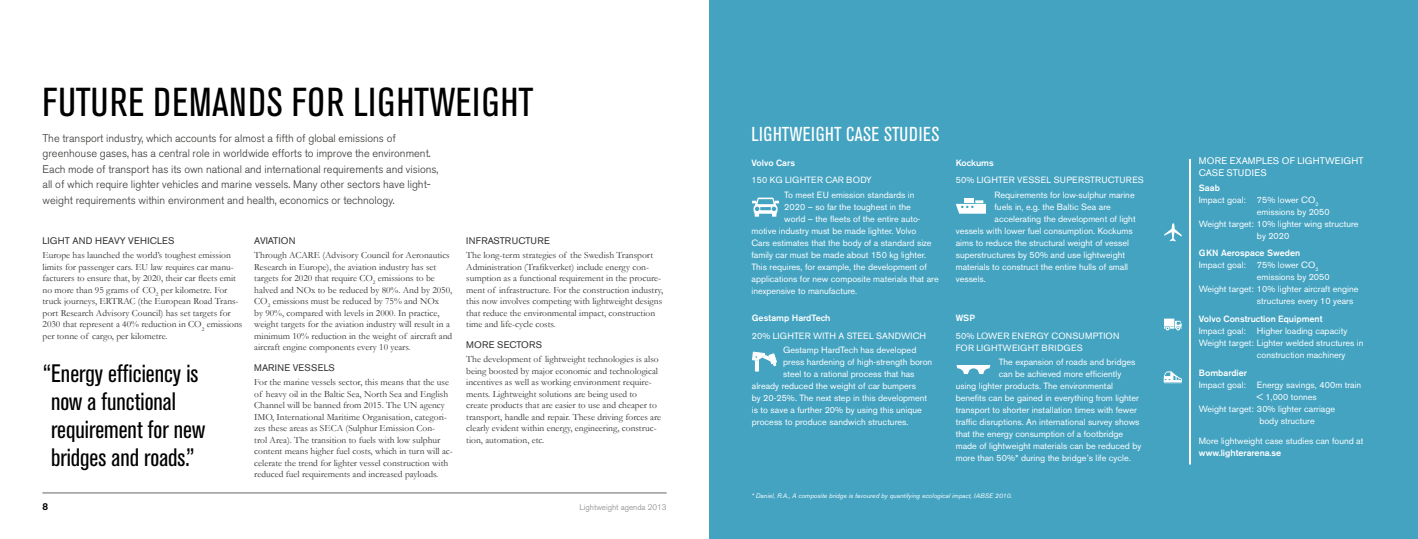
<style>
.page{position:relative;width:1418px;height:539px;background:#fff}
.page>*{position:absolute;margin:0;border:0;box-sizing:border-box;transform-origin:0 0}
.t1{font:condensed 40px "Akzidenz Grotesk BE";letter-spacing:.02em;color:#000}
.t2{font:condensed 25px/28px "Akzidenz Grotesk BE";color:#000}
.t3{font:condensed 20px "Akzidenz Grotesk BE";letter-spacing:.02em;color:#fff}
.t4{font:300 11px/15.5px "Akzidenz Grotesk BE";color:#30302e}
.t5{font:500 10px "Akzidenz Grotesk BE";color:#000}
.t6{font:9.5px/11.5px "Garamond";color:#30302e}
.t7{font:9.5px "Akzidenz Grotesk BE";letter-spacing:.02em;color:#30302e}
.t8{font:9.5px/12px "Akzidenz Grotesk BE";letter-spacing:.02em;color:#fff}
.t9{font:9.5px "Akzidenz Grotesk BE";color:#30302e}
.t10{font:9px/14.8px "Akzidenz Grotesk BE";color:#fff}
.t11{font:500 9px "Akzidenz Grotesk BE";color:#fff}
.t12{font:9px/12px "Akzidenz Grotesk BE";letter-spacing:.02em;color:#fff}
.t13{font:300 8px "Akzidenz Grotesk BE";color:#808180}
.t14{font:italic 6.5px "Akzidenz Grotesk BE";color:#fff}
</style>
<div class="page">
<hr style="left:43px;top:492px;width:623px;height:1px;background:#979797">
<div style="left:709px;top:0;width:708px;height:539px;background:#43a3c1"></div>
<svg style="left:1164px;top:223px;width:17px;height:18px"></svg>
<svg style="left:752px;top:197px;width:27px;height:20px"></svg>
<svg style="left:956px;top:365px;width:34px;height:9px"></svg>
<svg style="left:955px;top:198px;width:31px;height:16px"></svg>
<hr style="left:1188px;top:159px;width:2px;height:305px;background:#fff">
<svg style="left:752px;top:351px;width:25px;height:20px"></svg>
<svg style="left:1163px;top:371px;width:18px;height:12px"></svg>
<svg style="left:1164px;top:318px;width:17px;height:12px"></svg>
<h1 class="t1" style="left:43px;top:80px;width:492px">FUTURE DEMANDS FOR LIGHTWEIGHT</h1>
<p class="t4" style="left:43px;top:130px;width:397px">The transport industry, which accounts for almost a fifth of global emissions of greenhouse gases, has a central role in worldwide efforts to improve the environment.<br>Each mode of transport has its own national and international requirements and visions, all of which require lighter vehicles and marine vessels. Many other sectors have light&shy;weight requirements within environment and health, economics or technology.</p>
<p class="t7" style="left:43px;top:235px;width:133px">LIGHT AND HEAVY VEHICLES</p>
<p class="t6" style="left:43px;top:249px;width:201px">Europe has launched the world’s toughest emission limits for passenger cars. EU law requires car manu&shy;facturers to ensure that, by 2020, their car fleets emit no more than 95 grams of CO<sub>2</sub> per kilometre. For truck journeys, ERTRAC (the European Road Trans&shy;port Research Advisory Council) has set targets for 2030 that represent a 40% reduction in CO<sub>2</sub> emissions per tonne of cargo, per kilometre.</p>
<p class="t9" style="left:254px;top:235px;width:43px">AVIATION</p>
<p class="t6" style="left:254px;top:249px;width:199px">Through ACARE (Advisory Council for Aeronautics Research in Europe), the aviation industry has set targets for 2020 that require CO<sub>2</sub> emissions to be halved and NOx to be reduced by 80%. And by 2050, CO<sub>2</sub> emissions must be reduced by 75% and NOx<br>by 90%, compared with levels in 2000. In practice, weight targets for the aviation industry will result in a minimum 10% reduction in the weight of aircraft and aircraft engine components every 10 years.</p>
<p class="t7" style="left:254px;top:362px;width:82px">MARINE VESSELS</p>
<p class="t6" style="left:254px;top:376px;width:200px">For the marine vessels sector, this means that the use of heavy oil in the Baltic Sea, North Sea and English Channel will be banned from 2015. The UN agency IMO, International Maritime Organisation, categori&shy;zes these areas as SECA (Sulphur Emission Con-<br>trol Area). The transition to fuels with low sulphur content means higher fuel costs, which in turn will ac&shy;celerate the trend for lighter vessel construction with reduced fuel requirements and increased payloads.</p>
<h2 class="t2" style="left:51px;top:359px;width:156px;text-indent:-8px">“Energy efficiency is now a functional requirement for new bridges and roads.”</h2>
<p class="t7" style="left:466px;top:235px;width:85px">INFRASTRUCTURE</p>
<p class="t6" style="left:466px;top:249px;width:198px">The long-term strategies of the Swedish Transport Administration (Trafikverket) include energy con&shy;sumption as a functional requirement in the procure&shy;ment of infrastructure. For the construction industry, this now involves competing with lightweight designs that reduce the environmental impact, construction time and life-cycle costs.</p>
<p class="t7" style="left:466px;top:339px;width:77px">MORE SECTORS</p>
<p class="t6" style="left:466px;top:353px;width:196px">The development of lightweight technologies is also being boosted by major economic and technological incentives as well as working environment require&shy;ments. Lightweight solutions are being used to<br>create products that are easier to use and cheaper to transport, handle and repair. These driving forces are clearly evident within energy, engineering, construc&shy;tion, automation, etc.</p>
<p class="t5" style="left:43px;top:500px;width:7px">8</p>
<p class="t13" style="left:579px;top:502px;width:89px">Lightweight agenda 2013</p>
<h3 class="t3" style="left:751px;top:123px;width:189px">LIGHTWEIGHT CASE STUDIES</h3>
<p class="t11" style="left:751px;top:157px;width:45px">Volvo Cars</p>
<p class="t10" style="left:784px;top:173px;width:132px;text-indent:-33px">150 KG LIGHTER CAR BODY<br>To meet EU emission standards in</p>
<p class="t10" style="left:784px;top:199px;width:128px">2020 – so far the toughest in the</p>
<p class="t10" style="left:784px;top:211px;width:138px">world – the fleets of the entire auto-</p>
<p class="t10" style="left:751px;top:223px;width:166px">motive industry must be made lighter. Volvo</p>
<p class="t10" style="left:751px;top:235px;width:182px">Cars estimates that the body of a standard size</p>
<p class="t10" style="left:751px;top:247px;width:176px">family car must be made about 150 kg lighter.</p>
<p class="t10" style="left:751px;top:259px;width:177px">This requires, for example, the development of</p>
<p class="t10" style="left:751px;top:271px;width:189px">applications for new composite materials that are</p>
<p class="t10" style="left:751px;top:283px;width:107px">inexpensive to manufacture.</p>
<p class="t11" style="left:752px;top:312px;width:80px">Gestamp HardTech</p>
<p class="t10" style="left:783px;top:328px;width:144px;text-indent:-31px">20% LIGHTER WITH A STEEL SANDWICH<br>Gestamp HardTech has developed</p>
<p class="t10" style="left:783px;top:355px;width:151px">press hardening of high-strength boron</p>
<p class="t10" style="left:783px;top:367px;width:133px">steel to a rational process that has</p>
<p class="t10" style="left:752px;top:379px;width:166px">already reduced the weight of car bumpers</p>
<p class="t10" style="left:752px;top:391px;width:177px">by 20-25%. The next step in this development</p>
<p class="t10" style="left:752px;top:403px;width:171px">is to save a further 20% by using this unique</p>
<p class="t10" style="left:752px;top:415px;width:158px">process to produce sandwich structures.</p>
<p class="t11" style="left:955px;top:157px;width:40px">Kockums</p>
<p class="t10" style="left:994px;top:173px;width:151px;text-indent:-39px">50% LIGHTER VESSEL SUPERSTRUCTURES<br>Requirements for low-sulphur marine</p>
<p class="t10" style="left:994px;top:199px;width:118px">fuels in, e.g. the Baltic Sea are</p>
<p class="t10" style="left:994px;top:211px;width:143px">accelerating the development of light</p>
<p class="t10" style="left:955px;top:223px;width:178px">vessels with lower fuel consumption. Kockums</p>
<p class="t10" style="left:955px;top:235px;width:175px">aims to reduce the structural weight of vessel</p>
<p class="t10" style="left:955px;top:247px;width:171px">superstructures by 50% and use lightweight</p>
<p class="t10" style="left:955px;top:259px;width:174px">materials to construct the entire hulls of small</p>
<p class="t10" style="left:955px;top:271px;width:32px">vessels.</p>
<p class="t11" style="left:955px;top:312px;width:21px">WSP</p>
<p class="t12" style="left:955px;top:329px;width:165px">50% LOWER ENERGY CONSUMPTION<br>FOR LIGHTWEIGHT BRIDGES</p>
<p class="t10" style="left:998px;top:355px;width:138px">The expansion of roads and bridges</p>
<p class="t10" style="left:998px;top:367px;width:124px">can be achieved more efficiently</p>
<p class="t10" style="left:955px;top:379px;width:159px">using lighter products. The environmental</p>
<p class="t10" style="left:955px;top:391px;width:185px">benefits can be gained in everything from lighter</p>
<p class="t10" style="left:955px;top:403px;width:183px">transport to shorter installation times with fewer</p>
<p class="t10" style="left:955px;top:415px;width:185px">traffic disruptions. An international survey shows</p>
<p class="t10" style="left:955px;top:427px;width:169px">that the energy consumption of a footbridge</p>
<p class="t10" style="left:955px;top:439px;width:187px">made of lightweight materials can be reduced by</p>
<p class="t10" style="left:955px;top:451px;width:176px">more than 50%* during the bridge’s life cycle.</p>
<p class="t14" style="left:751px;top:492px;width:262px">* Daniel, R.A., A composite bridge is favoured by quantifying ecological impact, IABSE 2010.</p>
<p class="t8" style="left:1198px;top:155px;width:166px">MORE EXAMPLES OF LIGHTWEIGHT<br>CASE STUDIES</p>
<p class="t11" style="left:1198px;top:182px;width:23px">Saab</p>
<p class="t10" style="left:1198px;top:192px;width:121px">Impact goal: 75% lower CO<sub>2</sub></p>
<p class="t10" style="left:1256px;top:204px;width:74px">emissions by 2050</p>
<p class="t10" style="left:1198px;top:216px;width:161px">Weight target: 10% lighter wing structure</p>
<p class="t10" style="left:1256px;top:228px;width:34px">by 2020</p>
<p class="t11" style="left:1198px;top:247px;width:103px">GKN Aerospace Sweden</p>
<p class="t10" style="left:1198px;top:258px;width:121px">Impact goal: 75% lower CO<sub>2</sub></p>
<p class="t10" style="left:1256px;top:270px;width:74px">emissions by 2050</p>
<p class="t10" style="left:1198px;top:282px;width:161px">Weight target: 10% lighter aircraft engine</p>
<p class="t10" style="left:1256px;top:294px;width:98px">structures every 10 years</p>
<p class="t11" style="left:1198px;top:313px;width:125px">Volvo Construction Equipment</p>
<p class="t10" style="left:1198px;top:323px;width:150px">Impact goal: Higher loading capacity</p>
<p class="t10" style="left:1198px;top:335px;width:166px">Weight target: Lighter welded structures in</p>
<p class="t10" style="left:1256px;top:347px;width:90px">construction machinery</p>
<p class="t11" style="left:1198px;top:367px;width:50px">Bombardier</p>
<p class="t10" style="left:1198px;top:377px;width:164px">Impact goal: Energy savings, 400m train</p>
<p class="t10" style="left:1256px;top:389px;width:61px">&lt; 1,000 tonnes</p>
<p class="t10" style="left:1198px;top:401px;width:138px">Weight target: 30% lighter carriage</p>
<p class="t10" style="left:1259px;top:413px;width:57px">body structure</p>
<p class="t10" style="left:1198px;top:433px;width:166px">More lightweight case studies can found at</p>
<p class="t11" style="left:1198px;top:447px;width:84px">www.lighterarena.se</p>
</div>
